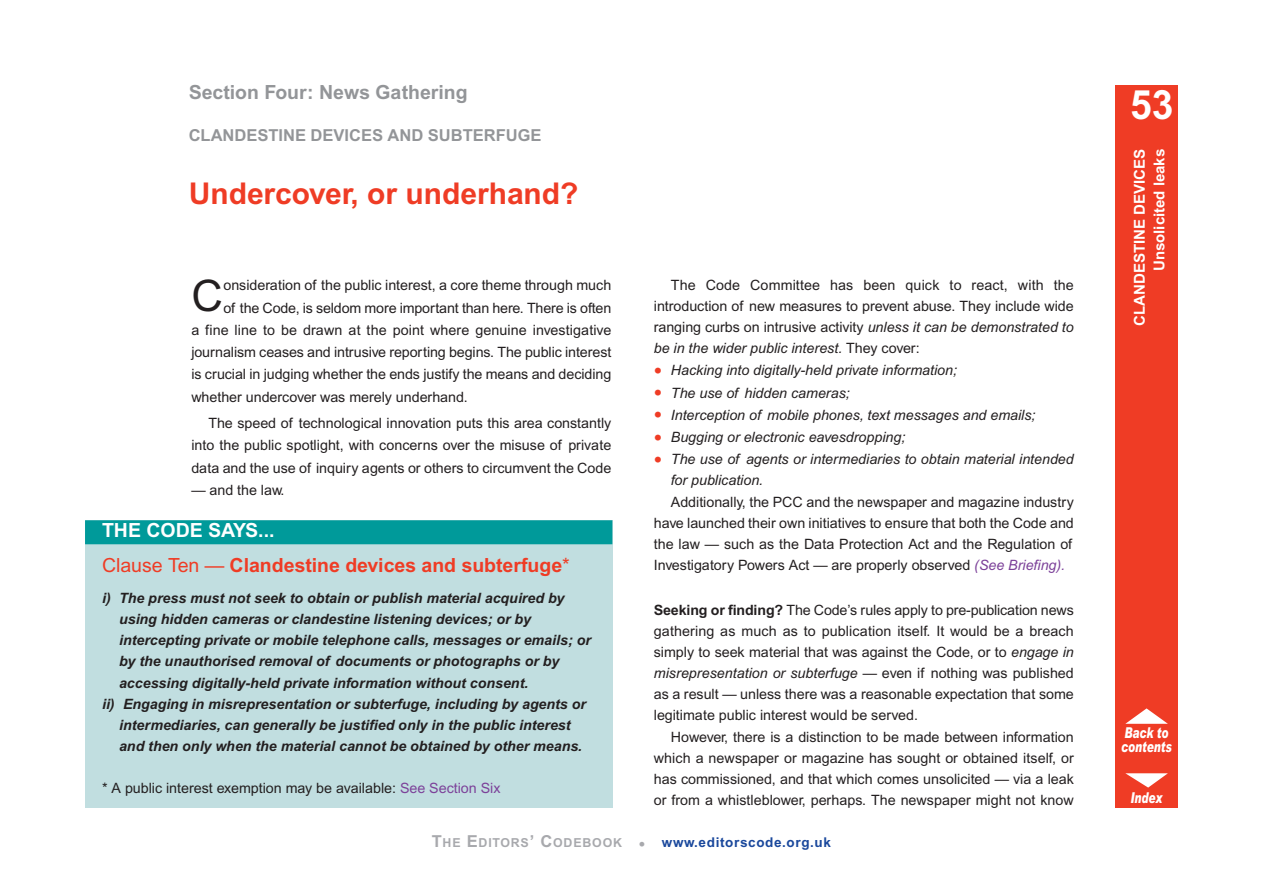
<style>
.page{position:relative;width:1263px;height:893px;background:#fff}
.page>*{position:absolute;margin:0;border:0;box-sizing:border-box;transform-origin:0 0}
.t1{font:43.5px "Arial";color:#231f20}
.t2{font:700 40.5px "Arial";color:#fff;scale:.96 1}
.t3{font:700 30px "Arial";color:#ef3c25}
.t4{font:700 19.5px/34.5px "Arial";color:#ef3c25}
.t5{font:700 19.5px "Arial";color:#939598}
.t6{font:700 16.5px "Arial";color:#939598}
.t7{font:700 15px/19.5px "Arial";color:#fff;text-align:right}
.t8{font:italic 900 15px/13.5px "Arial";color:#fff;scale:.7 1}
.t9{font:14.25px/21px "Arial";color:#231f20;text-align:justify}
.t10{font:italic 700 14.25px "Arial";color:#231f20}
.t11{font:italic 14.25px/21px "Arial";color:#231f20}
.t12{font:700 13.5px "Arial";letter-spacing:.05em;color:#1a489c}
.s1{color:#fff}
.s2{font-weight:400}
.s3{color:#7c4199}
.s4{font-style:italic}
.s5{font-style:normal;font-size:24px;color:#ef3c25}
.s6{font-style:italic;color:#7c4199}
.s7{font-weight:700}
.s8{font-size:16.5px;color:#a8a9ad}
.s9{font-size:12.3px;color:#a8a9ad}
</style>
<div class="page">
<div style="left:1116px;top:85px;width:62px;height:723px;background:#ef3c25"></div>
<svg style="left:1125px;top:708px;width:43px;height:16px"></svg>
<svg style="left:1125px;top:773px;width:43px;height:15px"></svg>
<div style="left:85px;top:520px;width:527px;height:288px;background:#c1dee0"></div>
<div style="left:85px;top:520px;width:527px;height:24px;background:#009a9a"></div>
<h3 class="t5" style="left:189px;top:85px;width:280px">Section Four: News Gathering</h3>
<p class="t6" style="left:189px;top:129px;width:354px">CLANDESTINE DEVICES AND SUBTERFUGE</p>
<h3 class="t3" style="left:189px;top:183px;width:391px">Undercover, or underhand?</h3>
<h1 class="t1" style="left:191px;top:280px;width:33px">C</h1>
<p class="t9" style="left:223px;top:276px;width:389px">onsideration of the public interest, a core theme through much</p>
<p class="t9" style="left:223px;top:298px;width:389px">of the Code, is seldom more important than here. There is often</p>
<p class="t9" style="left:191px;top:321px;width:421px">a fine line to be drawn at the point where genuine investigative</p>
<p class="t9" style="left:191px;top:343px;width:421px">journalism ceases and intrusive reporting begins. The public interest</p>
<p class="t9" style="left:191px;top:365px;width:421px">is crucial in judging whether the ends justify the means and deciding</p>
<p class="t9" style="left:191px;top:387px;width:278px">whether undercover was merely underhand.</p>
<p class="t9" style="left:191px;top:413px;width:421px;line-height:22.2px;text-indent:17px">The speed of technological innovation puts this area constantly into the public spotlight, with concerns over the misuse of private data and the use of inquiry agents or others to circumvent the Code</p>
<p class="t9" style="left:191px;top:481px;width:95px">— and the law.</p>
<h3 class="t4" style="left:102px;top:515px;width:469px"><span class="s1">THE CODE SAYS...<br></span><span class="s2">Clause Ten —</span> Clandestine devices and subterfuge<span class="s2">*</span></h3>
<p class="t10" style="left:102px;top:590px;width:464px">i) The press must not seek to obtain or publish material acquired by</p>
<p class="t10" style="left:119px;top:611px;width:413px">using hidden cameras or clandestine listening devices; or by</p>
<p class="t10" style="left:119px;top:632px;width:473px">intercepting private or mobile telephone calls, messages or emails; or</p>
<p class="t10" style="left:119px;top:653px;width:442px">by the unauthorised removal of documents or photographs or by</p>
<p class="t10" style="left:119px;top:674px;width:411px">accessing digitally-held private information without consent.</p>
<p class="t10" style="left:102px;top:695px;width:485px">ii) Engaging in misrepresentation or subterfuge, including by agents or</p>
<p class="t10" style="left:119px;top:716px;width:453px">intermediaries, can generally be justified only in the public interest</p>
<p class="t10" style="left:119px;top:737px;width:464px">and then only when the material cannot be obtained by other means.</p>
<p class="t9" style="left:102px;top:778px;width:400px">* A public interest exemption may be available: <span class="s3">See Section Six</span></p>
<p class="t9" style="left:654px;top:276px;width:421px;text-indent:17px">The Code Committee has been quick to react, with the introduction of new measures to prevent abuse. They include wide ranging curbs on intrusive activity <span class="s4">unless it can be demonstrated to be in the wider public interest.</span> They cover:</p>
<p class="t11" style="left:654px;top:361px;width:305px"><span class="s5">•</span> Hacking into digitally-held private information;</p>
<p class="t11" style="left:654px;top:383px;width:197px"><span class="s5">•</span> The use of hidden cameras;</p>
<p class="t11" style="left:654px;top:406px;width:383px"><span class="s5">•</span> Interception of mobile phones, text messages and emails;</p>
<p class="t11" style="left:654px;top:428px;width:253px"><span class="s5">•</span> Bugging or electronic eavesdropping;</p>
<p class="t11" style="left:671px;top:450px;width:404px;text-indent:-17px"><span class="s5">•</span> The use of agents or intermediaries to obtain material intended for publication.</p>
<p class="t9" style="left:654px;top:493px;width:421px;text-indent:17px">Additionally, the PCC and the newspaper and magazine industry have launched their own initiatives to ensure that both the Code and the law — such as the Data Protection Act and the Regulation of Investigatory Powers Act — are properly observed <span class="s6">(See Briefing).</span></p>
<p class="t9" style="left:654px;top:601px;width:421px"><span class="s7">Seeking or finding?</span> The Code’s rules apply to pre-publication news gathering as much as to publication itself. It would be a breach simply to seek material that was against the Code, or to <span class="s4">engage in misrepresentation or subterfuge</span> — even if nothing was published as a result — unless there was a reasonable expectation that some legitimate public interest would be served.</p>
<p class="t9" style="left:654px;top:728px;width:421px;text-indent:17px">However, there is a distinction to be made between information which a newspaper or magazine has sought or obtained itself, or has commissioned, and that which comes unsolicited — via a leak or from a whistleblower, perhaps. The newspaper might not know</p>
<p class="t12" style="left:432px;top:837px;width:401px"><span class="s8">T</span><span class="s9">HE</span> <span class="s8">E</span><span class="s9">DITORS</span><span class="s8">’ C</span><span class="s9">ODEBOOK</span> <span class="s8">•</span> www.editorscode.org.uk</p>
<h2 class="t2" style="left:1130px;top:90px;width:46px">53</h2>
<p class="t7" style="left:1131px;top:325px;width:178px;rotate:-90deg">CLANDESTINE DEVICES<br>Unsolicited leaks</p>
<p class="t8" style="left:1121px;top:727px;width:74px">Back to contents</p>
<p class="t8" style="left:1130px;top:792px;width:47px">Index</p>
</div>
